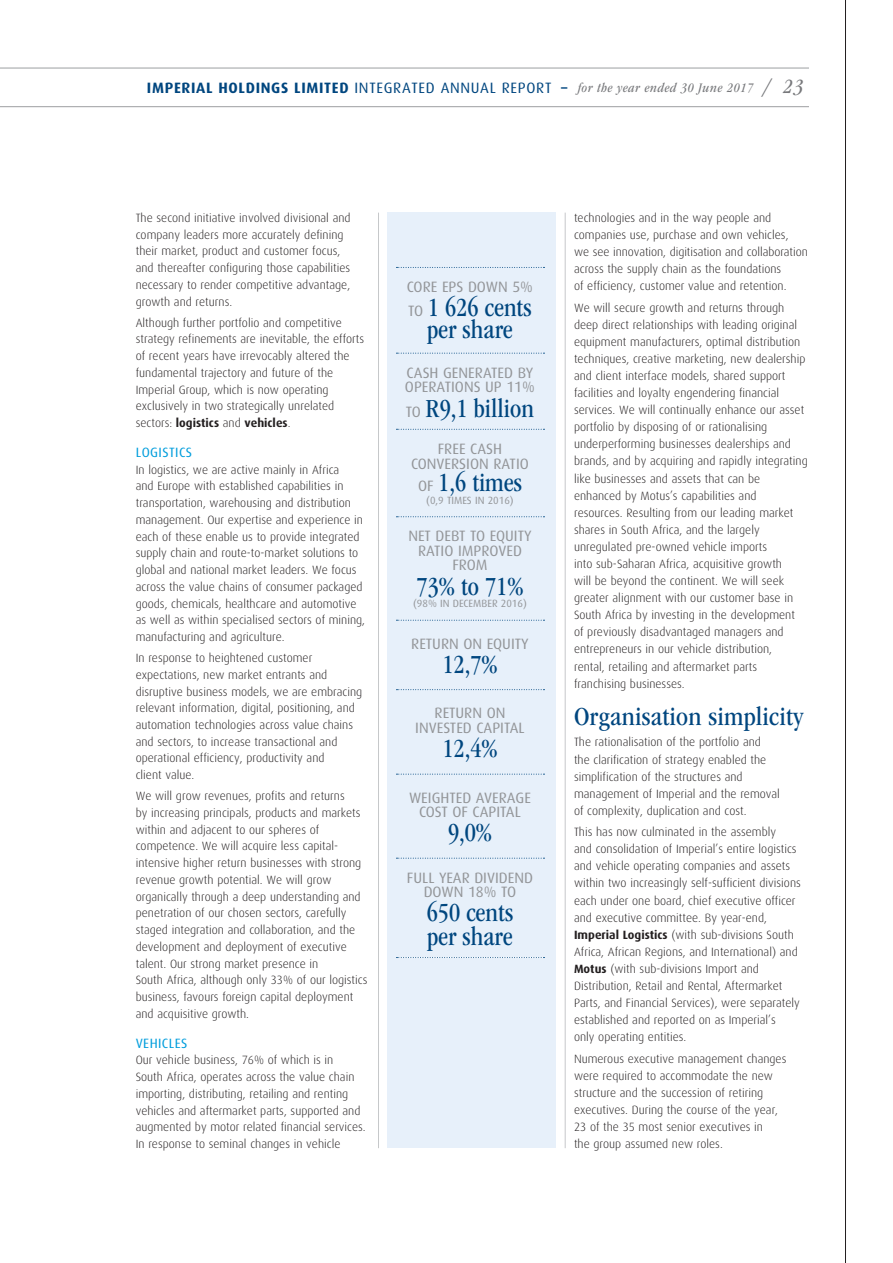
<style>
.page{position:relative;width:893px;height:1263px;background:#fff}
.page>*{position:absolute;margin:0;border:0;box-sizing:border-box;transform-origin:0 0}
.t1{font:condensed 27px/21.8px "ITC Garamond Std";color:#00467f;text-align:center}
.t2{font:condensed 27px "ITC Garamond Std";letter-spacing:.005em;color:#00467f}
.t3{font:15px/14.5px "Dax";color:#939598;text-align:center}
.t4{font:italic condensed 13.5px "ITC Garamond Std";letter-spacing:.045em;color:#77787b}
.t5{font:13.5px "Dax";letter-spacing:.03em;color:#009ddc}
.t6{font:300 12px/17.1px "Dax";color:#231f20}
.t7{font:10.5px "Dax";color:#939598}
.s1{font-family:"Dax";font-weight:700;font-style:normal;font-stretch:normal;font-size:15px;color:#00467f}
.s2{font-family:"Dax";font-style:normal;font-stretch:normal;font-size:15px;color:#00467f}
.s3{font-size:21px}
.s4{font-weight:700}
.s5{font-family:"Dax";font-stretch:normal;font-size:15px;color:#939598}
</style>
<div class="page">
<hr style="left:845px;top:0;width:1px;height:1263px;background:#231f20">
<hr style="left:0;top:68px;width:809px;height:1px;background:#9d9fa1">
<hr style="left:0;top:106px;width:809px;height:1px;background:#9d9fa1">
<div style="left:387px;top:213px;width:169px;height:935px;background:#e7f0fa"></div>
<svg style="left:396px;top:267px;width:148px;height:1px"></svg>
<svg style="left:396px;top:353px;width:148px;height:1px"></svg>
<svg style="left:396px;top:957px;width:148px;height:1px"></svg>
<svg style="left:396px;top:429px;width:148px;height:1px"></svg>
<svg style="left:396px;top:516px;width:148px;height:1px"></svg>
<svg style="left:396px;top:620px;width:148px;height:1px"></svg>
<svg style="left:396px;top:689px;width:148px;height:1px"></svg>
<svg style="left:396px;top:774px;width:148px;height:1px"></svg>
<svg style="left:396px;top:858px;width:148px;height:1px"></svg>
<hr style="left:378px;top:213px;width:1px;height:935px;background:#c6c8ca">
<hr style="left:565px;top:213px;width:1px;height:935px;background:#c6c8ca">
<p class="t4" style="left:147px;top:82px;width:658px"><span class="s1">IMPERIAL HOLDINGS LIMITED</span> <span class="s2">INTEGRATED ANNUAL REPORT</span> <span class="s1">–</span> for the year ended 30 June 2017 <span class="s3">/ 23</span></p>
<p class="t6" style="left:136px;top:210px;width:216px">The second initiative involved divisional and company leaders more accurately defining their market, product and customer focus, and thereafter configuring those capabilities necessary to render competitive advantage, growth and returns.</p>
<p class="t6" style="left:136px;top:315px;width:230px">Although further portfolio and competitive strategy refinements are inevitable, the efforts of recent years have irrevocably altered the fundamental trajectory and future of the Imperial Group, which is now operating exclusively in two strategically unrelated sectors: <span class="s4">logistics</span> and <span class="s4">vehicles</span>.</p>
<p class="t5" style="left:136px;top:446px;width:58px">LOGISTICS</p>
<p class="t6" style="left:136px;top:462px;width:231px">In logistics, we are active mainly in Africa<br>and Europe with established capabilities in transportation, warehousing and distribution management. Our expertise and experience in each of these enable us to provide integrated supply chain and route-to-market solutions to global and national market leaders. We focus across the value chains of consumer packaged goods, chemicals, healthcare and automotive as well as within specialised sectors of mining, manufacturing and agriculture.</p>
<p class="t6" style="left:136px;top:650px;width:228px">In response to heightened customer expectations, new market entrants and disruptive business models, we are embracing relevant information, digital, positioning, and automation technologies across value chains and sectors, to increase transactional and operational efficiency, productivity and<br>client value.</p>
<p class="t6" style="left:136px;top:788px;width:233px">We will grow revenues, profits and returns<br>by increasing principals, products and markets within and adjacent to our spheres of competence. We will acquire less capital&shy;intensive higher return businesses with strong revenue growth potential. We will grow organically through a deep understanding and penetration of our chosen sectors, carefully staged integration and collaboration, and the development and deployment of executive talent. Our strong market presence in<br>South Africa, although only 33% of our logistics business, favours foreign capital deployment and acquisitive growth.</p>
<p class="t5" style="left:136px;top:1036px;width:53px">VEHICLES</p>
<p class="t6" style="left:136px;top:1052px;width:232px">Our vehicle business, 76% of which is in<br>South Africa, operates across the value chain importing, distributing, retailing and renting vehicles and aftermarket parts, supported and augmented by motor related financial services.<br>In response to seminal changes in vehicle</p>
<p class="t3" style="left:407px;top:280px;width:128px">CORE EPS DOWN 5%</p>
<h1 class="t1" style="left:408px;top:299px;width:125px"><span class="s5">TO</span> 1 626 cents per share</h1>
<p class="t3" style="left:405px;top:366px;width:132px;text-align:left">CASH GENERATED BY<br>OPERATIONS UP 11%</p>
<h1 class="t1" style="left:406px;top:399px;width:130px"><span class="s5">TO</span> R9,1 billion</h1>
<p class="t3" style="left:411px;top:442px;width:119px;line-height:15px">FREE CASH<br>CONVERSION RATIO</p>
<h1 class="t1" style="left:418px;top:474px;width:105px"><span class="s5">OF</span> 1,6 times</h1>
<p class="t7" style="left:426px;top:495px;width:89px">(0,9 TIMES IN 2016)</p>
<p class="t3" style="left:408px;top:529px;width:125px">NET DEBT TO EQUITY<br>RATIO IMPROVED<br>FROM</p>
<h1 class="t1" style="left:417px;top:577px;width:108px">73% to 71%</h1>
<p class="t7" style="left:413px;top:599px;width:115px">(98% IN DECEMBER 2016)</p>
<p class="t3" style="left:411px;top:637px;width:119px">RETURN ON EQUITY</p>
<h1 class="t1" style="left:442px;top:655px;width:57px">12,7%</h1>
<p class="t3" style="left:415px;top:706px;width:111px;line-height:15px">RETURN ON<br>INVESTED CAPITAL</p>
<h1 class="t1" style="left:442px;top:740px;width:57px">12,4%</h1>
<p class="t3" style="left:409px;top:791px;width:123px">WEIGHTED AVERAGE<br>COST OF CAPITAL</p>
<h1 class="t1" style="left:448px;top:824px;width:45px">9,0%</h1>
<p class="t3" style="left:407px;top:871px;width:128px">FULL YEAR DIVIDEND<br>DOWN 18% TO</p>
<h1 class="t1" style="left:427px;top:903px;width:88px;line-height:23.9px;text-align:left">650 cents per share</h1>
<p class="t6" style="left:574px;top:210px;width:235px">technologies and in the way people and companies use, purchase and own vehicles,<br>we see innovation, digitisation and collaboration across the supply chain as the foundations<br>of efficiency, customer value and retention.</p>
<p class="t6" style="left:574px;top:300px;width:235px">We will secure growth and returns through deep direct relationships with leading original equipment manufacturers, optimal distribution techniques, creative marketing, new dealership and client interface models, shared support facilities and loyalty engendering financial services. We will continually enhance our asset portfolio by disposing of or rationalising underperforming businesses dealerships and brands, and by acquiring and rapidly integrating like businesses and assets that can be enhanced by Motus’s capabilities and resources. Resulting from our leading market shares in South Africa, and the largely unregulated pre-owned vehicle imports<br>into sub-Saharan Africa, acquisitive growth<br>will be beyond the continent. We will seek greater alignment with our customer base in South Africa by investing in the development<br>of previously disadvantaged managers and entrepreneurs in our vehicle distribution,<br>rental, retailing and aftermarket parts franchising businesses.</p>
<h1 class="t2" style="left:574px;top:706px;width:231px">Organisation simplicity</h1>
<p class="t6" style="left:574px;top:734px;width:207px">The rationalisation of the portfolio and<br>the clarification of strategy enabled the simplification of the structures and management of Imperial and the removal of complexity, duplication and cost.</p>
<p class="t6" style="left:574px;top:824px;width:228px">This has now culminated in the assembly<br>and consolidation of Imperial’s entire logistics and vehicle operating companies and assets within two increasingly self-sufficient divisions each under one board, chief executive officer and executive committee. By year-end, <span class="s4">Imperial Logistics</span> (with sub-divisions South Africa, African Regions, and International) and <span class="s4">Motus</span> (with sub-divisions Import and Distribution, Retail and Rental, Aftermarket Parts, and Financial Services), were separately established and reported on as Imperial’s<br>only operating entities.</p>
<p class="t6" style="left:574px;top:1050px;width:214px">Numerous executive management changes were required to accommodate the new structure and the succession of retiring executives. During the course of the year, 23 of the 35 most senior executives in<br>the group assumed new roles.</p>
</div>
